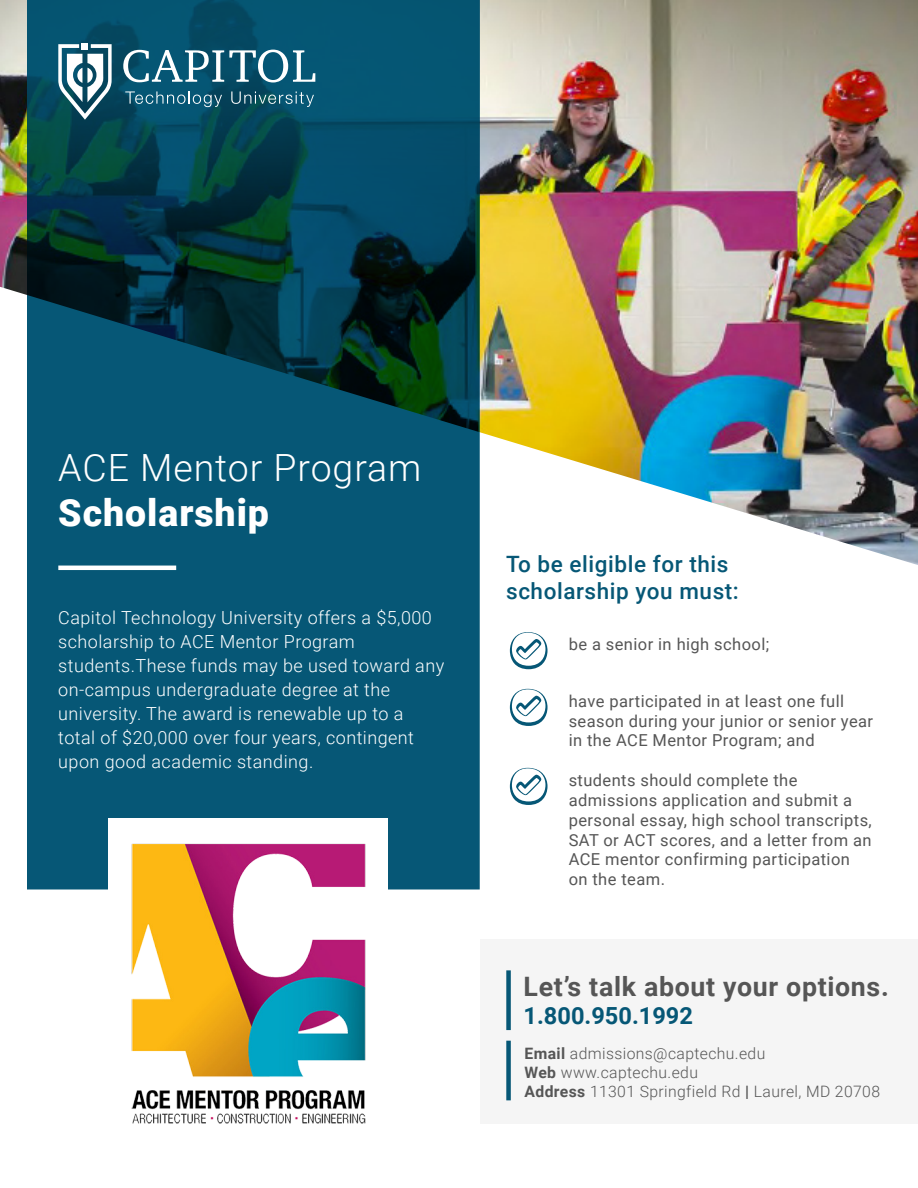
<style>
.page{position:relative;width:918px;height:1188px;background:#fff}
.page>*{position:absolute;margin:0;border:0;box-sizing:border-box;transform-origin:0 0}
.t1{font:300 37.5px "Roboto";letter-spacing:.025em;color:#fff}
.t2{font:900 37.5px "Roboto";letter-spacing:.025em;color:#fff}
.t3{font:700 26.7px "Roboto";letter-spacing:.025em;color:#565656}
.t4{font:700 23.55px "Roboto";color:#065776}
.t5{font:500 22.5px/27px "Roboto";letter-spacing:.025em;color:#065776}
.t6{font:300 18px/24px "Roboto";letter-spacing:.025em;color:#fff}
.t7{font:16.5px/19.8px "Roboto";letter-spacing:.025em;color:#565656}
.t8{font:300 15.75px/18.9px "Roboto";letter-spacing:.025em;color:#565656}
.s1{font-weight:700}
</style>
<div class="page">
<img style="left:0;top:0;width:918px;height:565px">
<div style="left:27px;top:0;width:453px;height:889px;background:#065776"></div>
<svg style="left:27px;top:0;width:453px;height:432px"></svg>
<hr style="left:58px;top:566px;width:118px;height:4px;background:#fff">
<div style="left:480px;top:939px;width:438px;height:185px;background:#f5f5f5"></div>
<div style="left:506px;top:970px;width:5px;height:60px;background:#065776"></div>
<div style="left:506px;top:1041px;width:5px;height:59px;background:#065776"></div>
<svg style="left:58px;top:44px;width:54px;height:76px;background:#7096a2"></svg>
<svg style="left:123px;top:50px;width:192px;height:33px"></svg>
<svg style="left:125px;top:91px;width:97px;height:16px"></svg>
<svg style="left:231px;top:91px;width:83px;height:16px"></svg>
<div style="left:109px;top:818px;width:279px;height:327px;background:#fff"></div>
<img style="left:131px;top:843px;width:235px;height:281px">
<svg style="left:510px;top:689px;width:38px;height:37px"></svg>
<svg style="left:510px;top:768px;width:38px;height:37px"></svg>
<svg style="left:510px;top:632px;width:38px;height:37px"></svg>
<h1 class="t1" style="left:58px;top:441px;width:365px">ACE Mentor Program</h1>
<h1 class="t2" style="left:58px;top:486px;width:212px">Scholarship</h1>
<p class="t6" style="left:58px;top:605px;width:387px">Capitol Technology University offers a $5,000 scholarship to ACE Mentor Program students.These funds may be used toward any on-campus undergraduate degree at the university. The award is renewable up to a total of $20,000 over four years, contingent upon good academic standing.</p>
<h3 class="t5" style="left:506px;top:550px;width:234px">To be eligible for this scholarship you must:</h3>
<p class="t7" style="left:569px;top:634px;width:202px">be a senior in high school;</p>
<p class="t7" style="left:569px;top:690px;width:306px">have participated in at least one full season during your junior or senior year in the ACE Mentor Program; and</p>
<p class="t7" style="left:569px;top:770px;width:305px">students should complete the admissions application and submit a personal essay, high school transcripts,<br>SAT or ACT scores, and a letter from an<br>ACE mentor confirming participation on the team.</p>
<h2 class="t3" style="left:524px;top:968px;width:367px">Let’s talk about your options.</h2>
<h3 class="t4" style="left:524px;top:999px;width:171px">1.800.950.1992</h3>
<p class="t8" style="left:525px;top:1043px;width:357px"><span class="s1">Email</span> admissions@captechu.edu<br><span class="s1">Web</span> www.captechu.edu<br><span class="s1">Address</span> 11301 Springfield Rd <span class="s1">|</span> Laurel, MD 20708</p>
</div>
